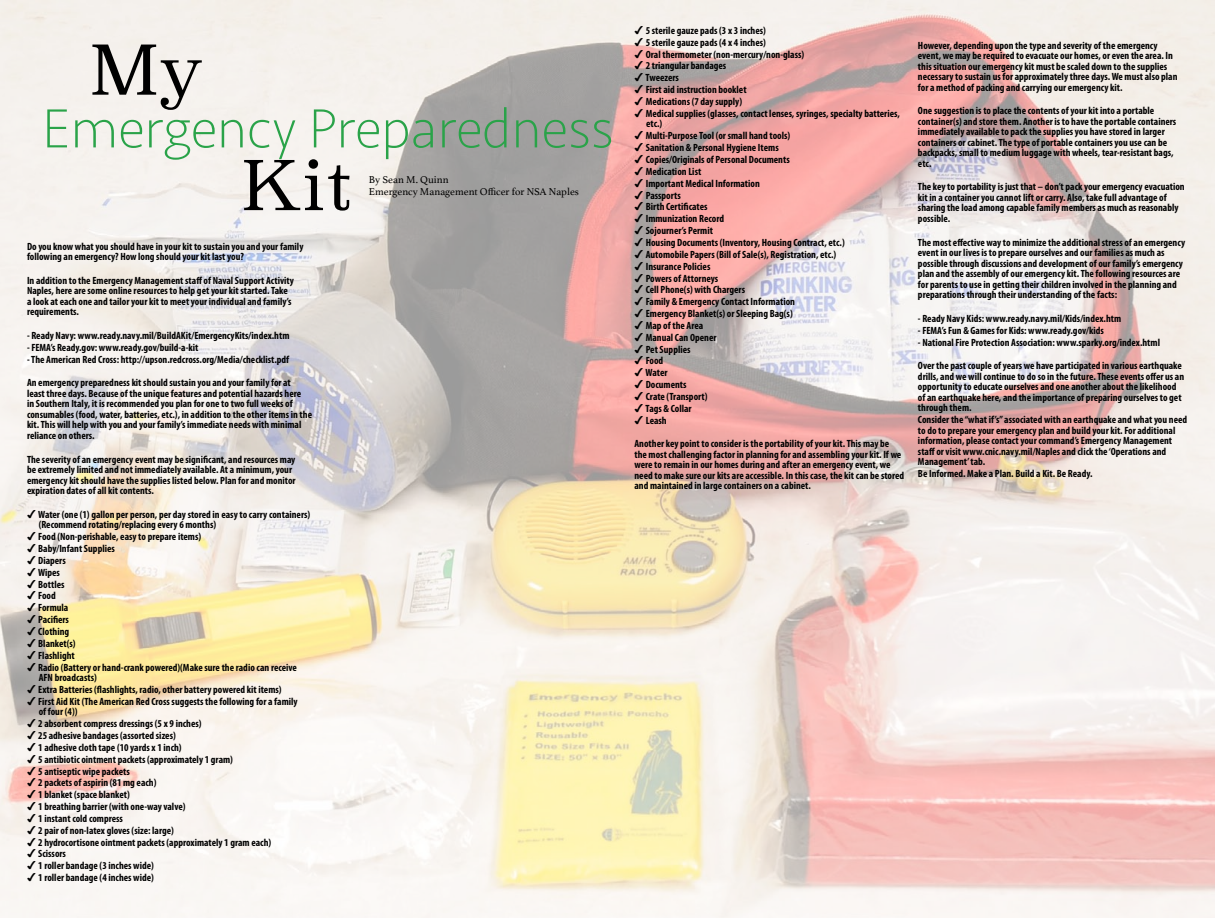
<style>
.page{position:relative;width:1215px;height:918px;background:#fff}
.page>*{position:absolute;margin:0;border:0;box-sizing:border-box;transform-origin:0 0}
.t1{font:300 67.5px "Superclarendon";color:#000}
.t2{font:200 57px "Seravek";color:#2aa349}
.t3{font:700 condensed 10.5px/11.9px "Myriad Pro";color:#000}
.t4{font:10.5px/11.9px "Athelas";color:#000}
.s1{font-family:"Monotype Sorts";font-weight:400;font-stretch:normal}
</style>
<div class="page">
<img style="left:0;top:1px;width:1215px;height:917px">
<h1 class="t1" style="left:90px;top:26px;width:116px">My</h1>
<h2 class="t2" style="left:42px;top:95px;width:573px">Emergency Preparedness</h2>
<h1 class="t1" style="left:242px;top:141px;width:112px">Kit</h1>
<p class="t3" style="left:27px;top:241px;width:278px;line-height:10.5px">Do you know what you should have in your kit to sustain you and your family following an emergency? How long should your kit last you?</p>
<p class="t3" style="left:27px;top:275px;width:268px;line-height:10.5px">In addition to the Emergency Management staff of Naval Support Activity Naples, here are some online resources to help get your kit started. Take a look at each one and tailor your kit to meet your individual and family’s requirements.</p>
<p class="t3" style="left:27px;top:329px;width:264px">- Ready Navy: www.ready.navy.mil/BuildAKit/EmergencyKits/index.htm</p>
<p class="t3" style="left:27px;top:341px;width:173px">- FEMA’s Ready.gov: www.ready.gov/build-a-kit</p>
<p class="t3" style="left:27px;top:353px;width:264px">- The American Red Cross: http://upson.redcross.org/Media/checklist.pdf</p>
<p class="t3" style="left:27px;top:377px;width:287px;line-height:10.5px">An emergency preparedness kit should sustain you and your family for at<br>least three days. Because of the unique features and potential hazards here<br>in Southern Italy, it is recommended you plan for one to two full weeks of consumables (food, water, batteries, etc.), in addition to the other items in the kit. This will help with you and your family’s immediate needs with minimal reliance on others.</p>
<p class="t3" style="left:27px;top:454px;width:270px;line-height:10.5px">The severity of an emergency event may be significant, and resources may be extremely limited and not immediately available. At a minimum, your emergency kit should have the supplies listed below. Plan for and monitor expiration dates of all kit contents.</p>
<p class="t3" style="left:39px;top:509px;width:273px;line-height:10.5px;text-indent:-12px"><span class="s1">4</span> Water (one (1) gallon per person, per day stored in easy to carry containers) (Recommend rotating/replacing every 6 months)</p>
<p class="t3" style="left:27px;top:530px;width:271px"><span class="s1">4</span> Food (Non-perishable, easy to prepare items)<br><span class="s1">4</span> Baby/Infant Supplies<br><span class="s1">4</span> Diapers<br><span class="s1">4</span> Wipes<br><span class="s1">4</span> Bottles<br><span class="s1">4</span> Food<br><span class="s1">4</span> Formula<br><span class="s1">4</span> Pacifiers<br><span class="s1">4</span> Clothing<br><span class="s1">4</span> Blanket(s)<br><span class="s1">4</span> Flashlight<br><span class="s1">4</span> Radio (Battery or hand-crank powered)(Make sure the radio can receive</p>
<p class="t3" style="left:27px;top:671px;width:272px;text-indent:12px">AFN broadcasts)<br><span class="s1">4</span> Extra Batteries (flashlights, radio, other battery powered kit items)<br><span class="s1">4</span> First Aid Kit (The American Red Cross suggests the following for a family</p>
<p class="t3" style="left:27px;top:706px;width:246px;text-indent:12px">of four (4))<br><span class="s1">4</span> 2 absorbent compress dressings (5 x 9 inches)<br><span class="s1">4</span> 25 adhesive bandages (assorted sizes)<br><span class="s1">4</span> 1 adhesive cloth tape (10 yards x 1 inch)<br><span class="s1">4</span> 5 antibiotic ointment packets (approximately 1 gram)<br><span class="s1">4</span> 5 antiseptic wipe packets<br><span class="s1">4</span> 2 packets of aspirin (81 mg each)<br><span class="s1">4</span> 1 blanket (space blanket)<br><span class="s1">4</span> 1 breathing barrier (with one-way valve)<br><span class="s1">4</span> 1 instant cold compress<br><span class="s1">4</span> 2 pair of non-latex gloves (size: large)<br><span class="s1">4</span> 2 hydrocortisone ointment packets (approximately 1 gram each)<br><span class="s1">4</span> Scissors<br><span class="s1">4</span> 1 roller bandage (3 inches wide)<br><span class="s1">4</span> 1 roller bandage (4 inches wide)</p>
<p class="t4" style="left:369px;top:173px;width:212px">By Sean M. Quinn<br>Emergency Management Officer for NSA Naples</p>
<p class="t3" style="left:634px;top:24px;width:267px"><span class="s1">4</span> 5 sterile gauze pads (3 x 3 inches)<br><span class="s1">4</span> 5 sterile gauze pads (4 x 4 inches)<br><span class="s1">4</span> Oral thermometer (non-mercury/non-glass)<br><span class="s1">4</span> 2 triangular bandages<br><span class="s1">4</span> Tweezers<br><span class="s1">4</span> First aid instruction booklet<br><span class="s1">4</span> Medications (7 day supply)<br><span class="s1">4</span> Medical supplies (glasses, contact lenses, syringes, specialty batteries,</p>
<p class="t3" style="left:634px;top:118px;width:212px;text-indent:12px">etc.)<br><span class="s1">4</span> Multi-Purpose Tool (or small hand tools)<br><span class="s1">4</span> Sanitation &amp; Personal Hygiene Items<br><span class="s1">4</span> Copies/Originals of Personal Documents<br><span class="s1">4</span> Medication List<br><span class="s1">4</span> Important Medical Information<br><span class="s1">4</span> Passports<br><span class="s1">4</span> Birth Certificates<br><span class="s1">4</span> Immunization Record<br><span class="s1">4</span> Sojourner’s Permit<br><span class="s1">4</span> Housing Documents (Inventory, Housing Contract, etc.)<br><span class="s1">4</span> Automobile Papers (Bill of Sale(s), Registration, etc.)<br><span class="s1">4</span> Insurance Policies<br><span class="s1">4</span> Powers of Attorneys<br><span class="s1">4</span> Cell Phone(s) with Chargers<br><span class="s1">4</span> Family &amp; Emergency Contact Information<br><span class="s1">4</span> Emergency Blanket(s) or Sleeping Bag(s)<br><span class="s1">4</span> Map of the Area<br><span class="s1">4</span> Manual Can Opener<br><span class="s1">4</span> Pet Supplies<br><span class="s1">4</span> Food<br><span class="s1">4</span> Water<br><span class="s1">4</span> Documents<br><span class="s1">4</span> Crate (Transport)<br><span class="s1">4</span> Tags &amp; Collar<br><span class="s1">4</span> Leash</p>
<p class="t3" style="left:634px;top:438px;width:271px;line-height:10.5px">Another key point to consider is the portability of your kit. This may be the most challenging factor in planning for and assembling your kit. If we were to remain in our homes during and after an emergency event, we need to make sure our kits are accessible. In this case, the kit can be stored and maintained in large containers on a cabinet.</p>
<p class="t3" style="left:918px;top:40px;width:261px;line-height:10.5px">However, depending upon the type and severity of the emergency event, we may be required to evacuate our homes, or even the area. In this situation our emergency kit must be scaled down to the supplies necessary to sustain us for approximately three days. We must also plan for a method of packing and carrying our emergency kit.</p>
<p class="t3" style="left:918px;top:105px;width:260px;line-height:10.5px">One suggestion is to place the contents of your kit into a portable container(s) and store them. Another is to have the portable containers immediately available to pack the supplies you have stored in larger containers or cabinet. The type of portable containers you use can be backpacks, small to medium luggage with wheels, tear-resistant bags, etc.</p>
<p class="t3" style="left:918px;top:181px;width:268px;line-height:10.5px">The key to portability is just that – don’t pack your emergency evacuation kit in a container you cannot lift or carry. Also, take full advantage of sharing the load among capable family members as much as reasonably possible.</p>
<p class="t3" style="left:918px;top:237px;width:269px;line-height:10.5px">The most effective way to minimize the additional stress of an emergency event in our lives is to prepare ourselves and our families as much as possible through discussions and development of our family’s emergency plan and the assembly of our emergency kit. The following resources are for parents to use in getting their children involved in the planning and preparations through their understanding of the facts:</p>
<p class="t3" style="left:918px;top:312px;width:205px">- Ready Navy Kids: www.ready.navy.mil/Kids/index.htm</p>
<p class="t3" style="left:918px;top:324px;width:187px">- FEMA’s Fun &amp; Games for Kids: www.ready.gov/kids</p>
<p class="t3" style="left:918px;top:336px;width:244px">- National Fire Protection Association: www.sparky.org/index.html</p>
<p class="t3" style="left:918px;top:360px;width:268px;line-height:10.5px">Over the past couple of years we have participated in various earthquake drills, and we will continue to do so in the future. These events offer us an opportunity to educate ourselves and one another about the likelihood of an earthquake here, and the importance of preparing ourselves to get through them.</p>
<p class="t3" style="left:918px;top:414px;width:271px;line-height:10.5px">Consider the “what if’s” associated with an earthquake and what you need to do to prepare your emergency plan and build your kit. For additional information, please contact your command’s Emergency Management staff or visit www.cnic.navy.mil/Naples and click the ‘Operations and Management’ tab.</p>
<p class="t3" style="left:918px;top:467px;width:176px">Be Informed. Make a Plan. Build a Kit. Be Ready.</p>
</div>
